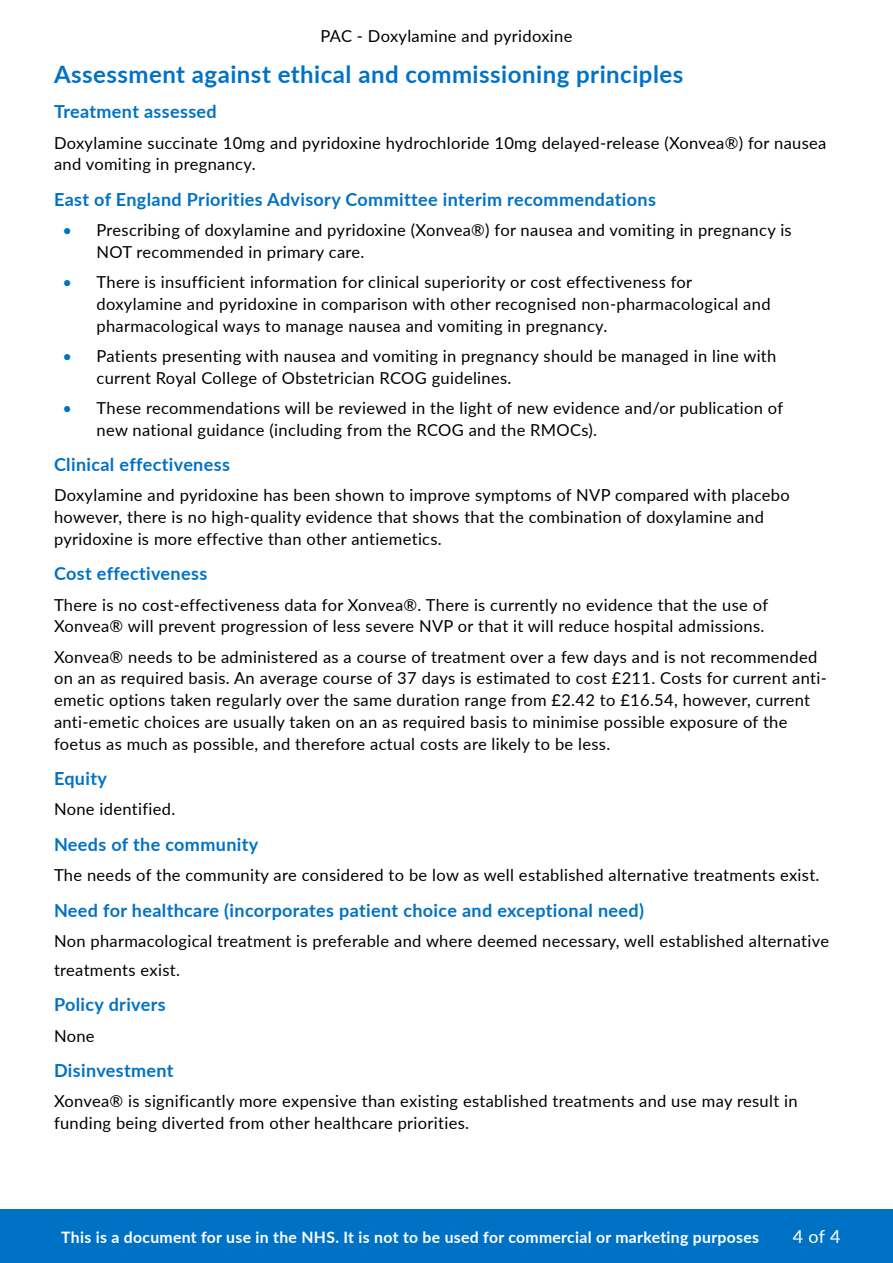
<style>
.page{position:relative;width:893px;height:1263px;background:#fff}
.page>*{position:absolute;margin:0;border:0;box-sizing:border-box;transform-origin:0 0}
.PrescQIPP_Header_1{font:700 24px "Lato";letter-spacing:.02em;color:#0072c6}
.PrescQIPP_Header_2{font:700 18px "Lato";letter-spacing:.02em;color:#0072c6}
.t1{font:18px "Lato";color:#fff}
.PrescQIPP_Body{font:16.5px/21.8px "Lato";letter-spacing:.02em;color:#000}
.t2{font:700 15.75px "Lato";letter-spacing:.02em;color:#fff}
.s1{color:#0072c6}
</style>
<div class="page">
<div style="left:0;top:1209px;width:893px;height:54px;background:#0072c6"></div>
<p class="PrescQIPP_Body" style="left:320px;top:24px;width:254px">PAC - Doxylamine and pyridoxine</p>
<p class="PrescQIPP_Header_1" style="left:54px;top:56px;width:631px">Assessment against ethical and commissioning principles</p>
<p class="PrescQIPP_Header_2" style="left:54px;top:98px;width:164px">Treatment assessed</p>
<p class="PrescQIPP_Body" style="left:54px;top:131px;width:774px">Doxylamine succinate 10mg and pyridoxine hydrochloride 10mg delayed-release (Xonvea®) for nausea and vomiting in pregnancy.</p>
<p class="PrescQIPP_Header_2" style="left:54px;top:186px;width:603px">East of England Priorities Advisory Committee interim recommendations</p>
<p class="PrescQIPP_Body" style="left:97px;top:218px;width:697px;text-indent:-34px"><span class="s1">•</span> Prescribing of doxylamine and pyridoxine (Xonvea®) for nausea and vomiting in pregnancy is<br>NOT recommended in primary care.</p>
<p class="PrescQIPP_Body" style="left:97px;top:270px;width:676px;text-indent:-34px"><span class="s1">•</span> There is insufficient information for clinical superiority or cost effectiveness for doxylamine and pyridoxine in comparison with other recognised non-pharmacological and pharmacological ways to manage nausea and vomiting in pregnancy.</p>
<p class="PrescQIPP_Body" style="left:97px;top:344px;width:681px;text-indent:-34px"><span class="s1">•</span> Patients presenting with nausea and vomiting in pregnancy should be managed in line with current Royal College of Obstetrician RCOG guidelines.</p>
<p class="PrescQIPP_Body" style="left:97px;top:396px;width:688px;text-indent:-34px"><span class="s1">•</span> These recommendations will be reviewed in the light of new evidence and/or publication of new national guidance (including from the RCOG and the RMOCs).</p>
<p class="PrescQIPP_Header_2" style="left:54px;top:451px;width:177px">Clinical effectiveness</p>
<p class="PrescQIPP_Body" style="left:54px;top:484px;width:737px">Doxylamine and pyridoxine has been shown to improve symptoms of NVP compared with placebo however, there is no high-quality evidence that shows that the combination of doxylamine and pyridoxine is more effective than other antiemetics.</p>
<p class="PrescQIPP_Header_2" style="left:54px;top:560px;width:155px">Cost effectiveness</p>
<p class="PrescQIPP_Body" style="left:54px;top:593px;width:716px">There is no cost-effectiveness data for Xonvea®. There is currently no evidence that the use of<br>Xonvea® will prevent progression of less severe NVP or that it will reduce hospital admissions.</p>
<p class="PrescQIPP_Body" style="left:54px;top:645px;width:774px">Xonvea® needs to be administered as a course of treatment over a few days and is not recommended on an as required basis. An average course of 37 days is estimated to cost £211. Costs for current anti&shy;emetic options taken regularly over the same duration range from £2.42 to £16.54, however, current anti-emetic choices are usually taken on an as required basis to minimise possible exposure of the foetus as much as possible, and therefore actual costs are likely to be less.</p>
<p class="PrescQIPP_Header_2" style="left:54px;top:765px;width:54px">Equity</p>
<p class="PrescQIPP_Body" style="left:54px;top:798px;width:123px">None identified.</p>
<p class="PrescQIPP_Header_2" style="left:54px;top:831px;width:206px">Needs of the community</p>
<p class="PrescQIPP_Body" style="left:54px;top:863px;width:767px">The needs of the community are considered to be low as well established alternative treatments exist.</p>
<p class="PrescQIPP_Header_2" style="left:54px;top:897px;width:592px">Need for healthcare (incorporates patient choice and exceptional need)</p>
<p class="PrescQIPP_Body" style="left:54px;top:926px;width:777px;line-height:28.8px">Non pharmacological treatment is preferable and where deemed necessary, well established alternative treatments exist.</p>
<p class="PrescQIPP_Header_2" style="left:54px;top:991px;width:113px">Policy drivers</p>
<p class="PrescQIPP_Body" style="left:54px;top:1024px;width:42px">None</p>
<p class="PrescQIPP_Header_2" style="left:54px;top:1057px;width:121px">Disinvestment</p>
<p class="PrescQIPP_Body" style="left:54px;top:1090px;width:745px">Xonvea® is significantly more expensive than existing established treatments and use may result in funding being diverted from other healthcare priorities.</p>
<p class="t2" style="left:61px;top:1225px;width:699px">This is a document for use in the NHS. It is not to be used for commercial or marketing purposes</p>
<p class="t1" style="left:793px;top:1223px;width:49px">4 of 4</p>
</div>
